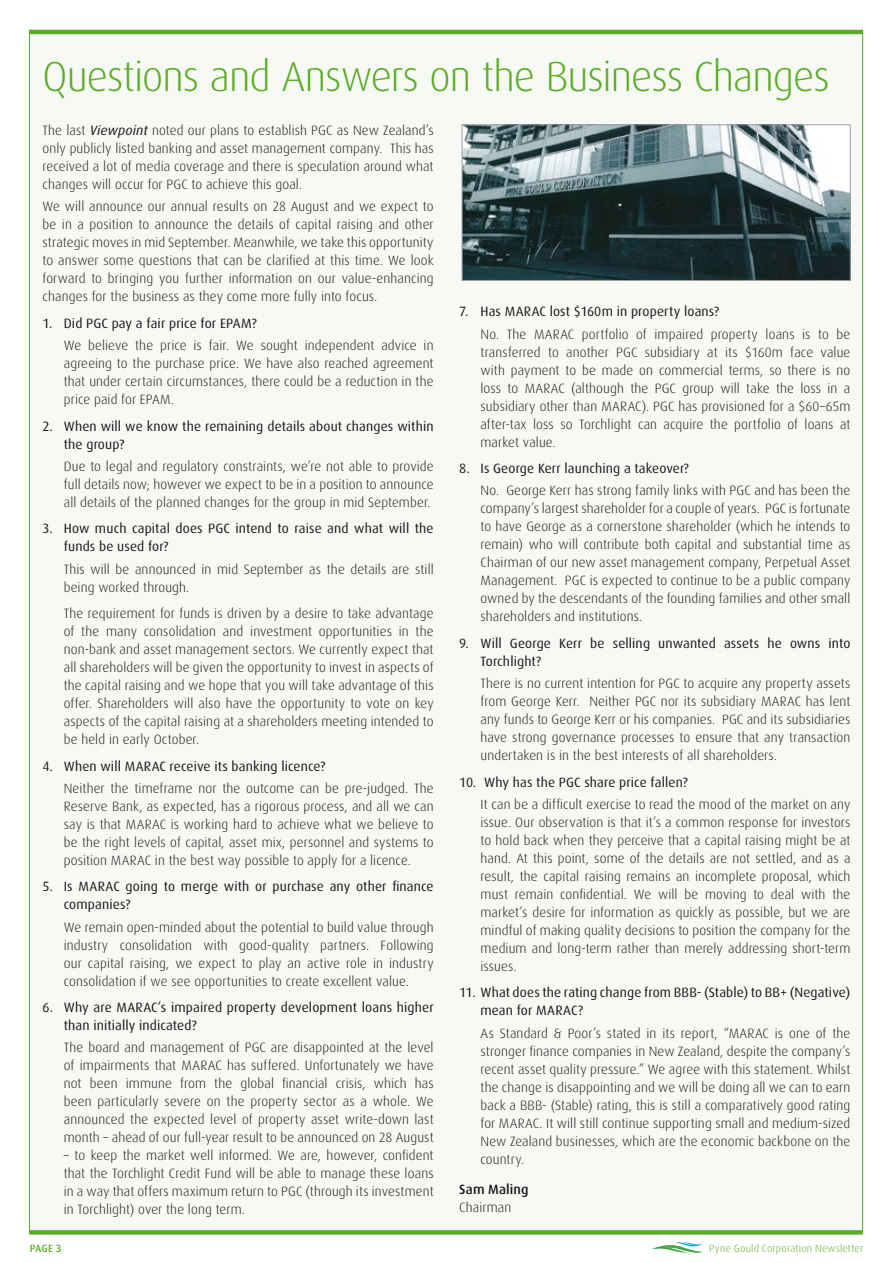
<style>
.page{position:relative;width:893px;height:1263px;background:#fff}
.page>*{position:absolute;margin:0;border:0;box-sizing:border-box;transform-origin:0 0}
.t1{font:300 42px "Dax";letter-spacing:-.025em;color:#5bac26}
.t2{font:300 13.5px/18px "Dax";letter-spacing:.01em;color:#1a171b;text-align:justify}
.t3{font:13.5px/18px "Dax";letter-spacing:.01em;color:#1a171b}
.t4{font:500 13.5px "Dax";letter-spacing:.01em;color:#1a171b}
.t5{font:300 10.5px "Dax";letter-spacing:.02em;color:#5bac26}
.t6{font:500 10.5px "Dax";color:#5bac26}
.s1{font-weight:400;font-style:italic}
</style>
<div class="page">
<div style="left:30px;top:30px;width:833px;height:1203px;background:#f7faf4"></div>
<div style="left:29px;top:1230px;width:834px;height:5px;background:#5bac26"></div>
<hr style="left:862px;top:30px;width:1px;height:1203px;background:#5bac26">
<hr style="left:29px;top:30px;width:1px;height:1203px;background:#5bac26">
<hr style="left:29px;top:30px;width:834px;height:4px;background:#5bac26">
<svg style="left:652px;top:1242px;width:51px;height:11px"></svg>
<img style="left:464px;top:127px;width:384px;height:152px">
<div style="left:462px;top:125px;width:388px;height:156px;border:1px solid #9c9d9f"></div>
<h1 class="t1" style="left:43px;top:54px;width:789px">Questions and Answers on the Business Changes</h1>
<p class="t2" style="left:43px;top:122px;width:393px">The last <span class="s1">Viewpoint</span> noted our plans to establish PGC as New Zealand’s only publicly listed banking and asset management company. This has received a lot of media coverage and there is speculation around what changes will occur for PGC to achieve this goal.</p>
<p class="t2" style="left:43px;top:198px;width:393px">We will announce our annual results on 28 August and we expect to be in a position to announce the details of capital raising and other strategic moves in mid September. Meanwhile, we take this opportunity to answer some questions that can be clarified at this time. We look forward to bringing you further information on our value-enhancing changes for the business as they come more fully into focus.</p>
<p class="t3" style="left:43px;top:314px;width:216px">1. Did PGC pay a fair price for EPAM?</p>
<p class="t2" style="left:64px;top:337px;width:371px">We believe the price is fair. We sought independent advice in agreeing to the purchase price. We have also reached agreement that under certain circumstances, there could be a reduction in the price paid for EPAM.</p>
<p class="t3" style="left:64px;top:417px;width:371px;text-indent:-21px">2. When will we know the remaining details about changes within the group?</p>
<p class="t2" style="left:64px;top:457px;width:371px">Due to legal and regulatory constraints, we’re not able to provide full details now; however we expect to be in a position to announce all details of the planned changes for the group in mid September.</p>
<p class="t3" style="left:64px;top:520px;width:371px;text-indent:-21px">3. How much capital does PGC intend to raise and what will the funds be used for?</p>
<p class="t2" style="left:64px;top:560px;width:371px">This will be announced in mid September as the details are still being worked through.</p>
<p class="t2" style="left:64px;top:604px;width:371px">The requirement for funds is driven by a desire to take advantage of the many consolidation and investment opportunities in the non-bank and asset management sectors. We currently expect that all shareholders will be given the opportunity to invest in aspects of the capital raising and we hope that you will take advantage of this offer. Shareholders will also have the opportunity to vote on key aspects of the capital raising at a shareholders meeting intended to be held in early October.</p>
<p class="t3" style="left:43px;top:757px;width:284px">4. When will MARAC receive its banking licence?</p>
<p class="t2" style="left:64px;top:779px;width:371px">Neither the timeframe nor the outcome can be pre-judged. The Reserve Bank, as expected, has a rigorous process, and all we can say is that MARAC is working hard to achieve what we believe to be the right levels of capital, asset mix, personnel and systems to position MARAC in the best way possible to apply for a licence.</p>
<p class="t3" style="left:64px;top:878px;width:371px;text-indent:-21px">5. Is MARAC going to merge with or purchase any other finance companies?</p>
<p class="t2" style="left:64px;top:918px;width:371px">We remain open-minded about the potential to build value through industry consolidation with good-quality partners. Following our capital raising, we expect to play an active role in industry consolidation if we see opportunities to create excellent value.</p>
<p class="t3" style="left:64px;top:998px;width:371px;text-indent:-21px">6. Why are MARAC’s impaired property development loans higher than initially indicated?</p>
<p class="t2" style="left:64px;top:1039px;width:371px">The board and management of PGC are disappointed at the level of impairments that MARAC has suffered. Unfortunately we have not been immune from the global financial crisis, which has been particularly severe on the property sector as a whole. We announced the expected level of property asset write-down last month – ahead of our full-year result to be announced on 28 August</p>
<p class="t2" style="left:64px;top:1147px;width:371px">– to keep the market well informed. We are, however, confident that the Torchlight Credit Fund will be able to manage these loans in a way that offers maximum return to PGC (through its investment in Torchlight) over the long term.</p>
<p class="t3" style="left:459px;top:303px;width:262px">7. Has MARAC lost $160m in property loans?</p>
<p class="t2" style="left:480px;top:325px;width:371px">No. The MARAC portfolio of impaired property loans is to be transferred to another PGC subsidiary at its $160m face value with payment to be made on commercial terms, so there is no loss to MARAC (although the PGC group will take the loss in a subsidiary other than MARAC). PGC has provisioned for a $60–65m after-tax loss so Torchlight can acquire the portfolio of loans at market value.</p>
<p class="t3" style="left:459px;top:460px;width:231px">8. Is George Kerr launching a takeover?</p>
<p class="t2" style="left:480px;top:482px;width:371px">No. George Kerr has strong family links with PGC and has been the company’s largest shareholder for a couple of years. PGC is fortunate to have George as a cornerstone shareholder (which he intends to remain) who will contribute both capital and substantial time as Chairman of our new asset management company, Perpetual Asset Management. PGC is expected to continue to be a public company owned by the descendants of the founding families and other small shareholders and institutions.</p>
<p class="t3" style="left:480px;top:634px;width:371px;text-indent:-21px">9. Will George Kerr be selling unwanted assets he owns into<br>Torchlight?</p>
<p class="t2" style="left:480px;top:675px;width:371px">There is no current intention for PGC to acquire any property assets from George Kerr. Neither PGC nor its subsidiary MARAC has lent any funds to George Kerr or his companies. PGC and its subsidiaries have strong governance processes to ensure that any transaction undertaken is in the best interests of all shareholders.</p>
<p class="t3" style="left:459px;top:773px;width:230px">10. Why has the PGC share price fallen?</p>
<p class="t2" style="left:480px;top:795px;width:371px">It can be a difficult exercise to read the mood of the market on any issue. Our observation is that it’s a common response for investors to hold back when they perceive that a capital raising might be at hand. At this point, some of the details are not settled, and as a result, the capital raising remains an incomplete proposal, which must remain confidential. We will be moving to deal with the market’s desire for information as quickly as possible, but we are mindful of making quality decisions to position the company for the medium and long-term rather than merely addressing short-term issues.</p>
<p class="t3" style="left:480px;top:984px;width:371px;text-indent:-21px">11. What does the rating change from BBB- (Stable) to BB+ (Negative) mean for MARAC?</p>
<p class="t2" style="left:480px;top:1024px;width:371px">As Standard &amp; Poor’s stated in its report, “MARAC is one of the stronger finance companies in New Zealand, despite the company’s recent asset quality pressure.” We agree with this statement. Whilst the change is disappointing and we will be doing all we can to earn back a BBB- (Stable) rating, this is still a comparatively good rating for MARAC. It will still continue supporting small and medium-sized New Zealand businesses, which are the economic backbone on the country.</p>
<p class="t4" style="left:459px;top:1182px;width:71px">Sam Maling</p>
<p class="t2" style="left:459px;top:1199px;width:54px">Chairman</p>
<p class="t6" style="left:30px;top:1243px;width:33px">PAGE 3</p>
<p class="t5" style="left:709px;top:1243px;width:155px">Pyne Gould Corporation Newsletter</p>
</div>
